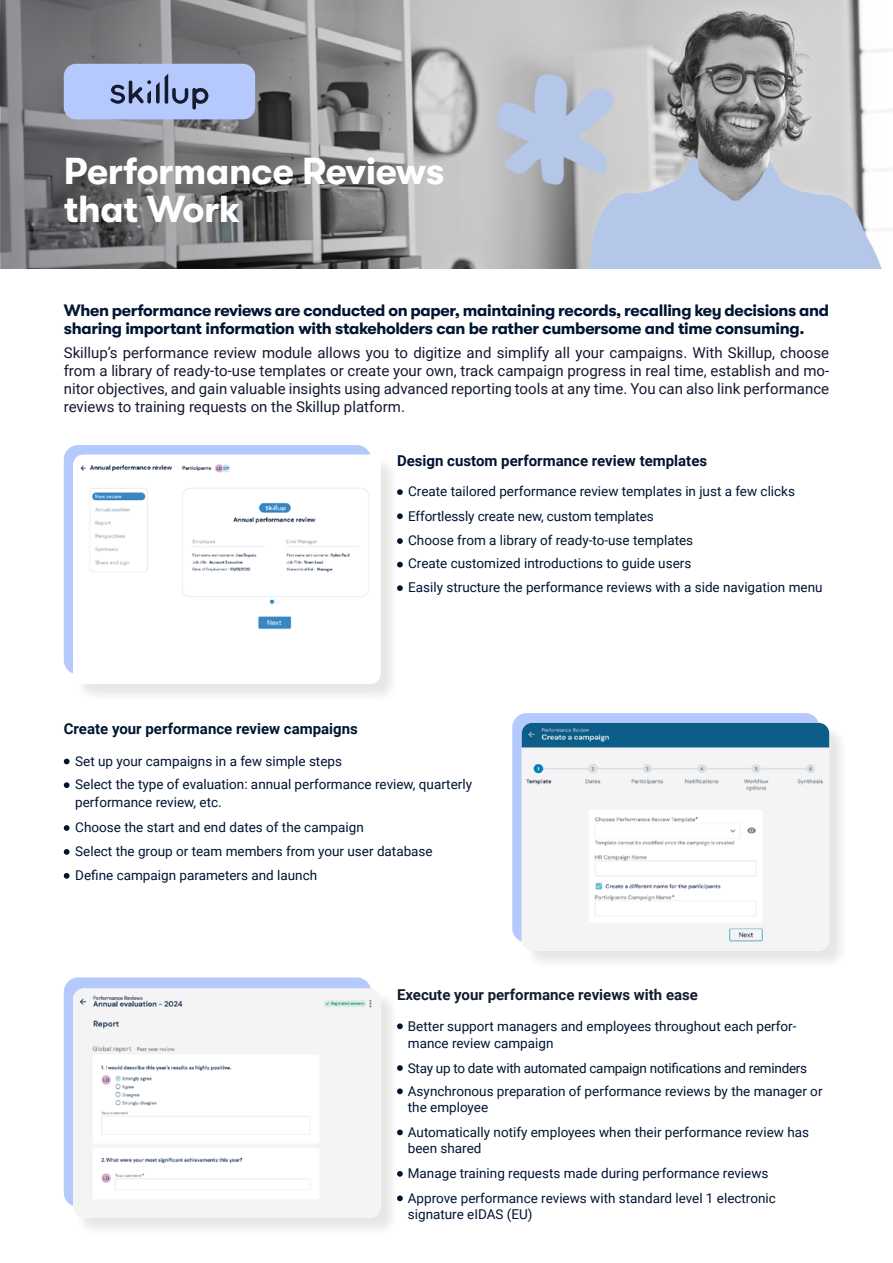
<style>
.page{position:relative;width:893px;height:1263px;background:#fff}
.page>*{position:absolute;margin:0;border:0;box-sizing:border-box;transform-origin:0 0}
.t1{font:700 37.5px/37.5px "GT Walsheim Pro";letter-spacing:-.01em;color:#fff}
.t2{font:700 16.5px/18px "GT Walsheim Pro";letter-spacing:-.02em;color:#001432}
.t3{font:15px/18px "Roboto";color:#141a30;text-align:justify}
.t4{font:700 15px "Roboto";color:#001432}
.t5{font:700 15px "Roboto";color:#141a30}
.t6{font:13.5px/24.2px "Roboto";color:#001432}
</style>
<div class="page">
<img style="left:0;top:0;width:893px;height:268px">
<div style="left:64px;top:64px;width:191px;height:55px;background:#b5c9fc;border-radius:12px"></div>
<svg style="left:110px;top:74px;width:98px;height:36px"></svg>
<svg style="left:400px;top:489px;width:3px;height:6px"></svg>
<svg style="left:400px;top:513px;width:3px;height:6px"></svg>
<svg style="left:400px;top:538px;width:3px;height:6px"></svg>
<svg style="left:400px;top:562px;width:3px;height:5px"></svg>
<svg style="left:400px;top:585px;width:3px;height:6px"></svg>
<svg style="left:64px;top:759px;width:6px;height:5px"></svg>
<svg style="left:64px;top:782px;width:6px;height:6px"></svg>
<svg style="left:64px;top:825px;width:6px;height:6px"></svg>
<svg style="left:64px;top:849px;width:6px;height:6px"></svg>
<svg style="left:64px;top:873px;width:6px;height:6px"></svg>
<div style="left:64px;top:445px;width:307px;height:229px;background:#b5c9fc;border-radius:14px"></div>
<div style="left:512px;top:713px;width:308px;height:229px;background:#b5c9fc;border-radius:14px"></div>
<div style="left:64px;top:977px;width:307px;height:230px;background:#b5c9fc;border-radius:14px"></div>
<div style="left:75px;top:456px;width:325px;height:247px;background:#000;opacity:.1"></div>
<img style="left:73px;top:455px;width:308px;height:228px">
<div style="left:524px;top:725px;width:324px;height:244px;background:#000;opacity:.1"></div>
<img style="left:522px;top:723px;width:307px;height:228px">
<svg style="left:400px;top:1023px;width:3px;height:6px"></svg>
<svg style="left:400px;top:1065px;width:3px;height:6px"></svg>
<svg style="left:400px;top:1088px;width:3px;height:6px"></svg>
<svg style="left:400px;top:1129px;width:3px;height:6px"></svg>
<svg style="left:400px;top:1171px;width:3px;height:6px"></svg>
<svg style="left:400px;top:1195px;width:3px;height:6px"></svg>
<div style="left:75px;top:990px;width:325px;height:247px;background:#000;opacity:.1"></div>
<img style="left:73px;top:988px;width:308px;height:230px">
<h1 class="t1" style="left:64px;top:153px;width:382px">Performance Reviews that Work</h1>
<p class="t2" style="left:64px;top:302px;width:767px">When performance reviews are conducted on paper, maintaining records, recalling key decisions and sharing important information with stakeholders can be rather cumbersome and time consuming.</p>
<p class="t3" style="left:64px;top:343px;width:767px">Skillup’s performance review module allows you to digitize and simplify all your campaigns. With Skillup, choose from a library of ready-to-use templates or create your own, track campaign progress in real time, establish and mo&shy;nitor objectives, and gain valuable insights using advanced reporting tools at any time. You can also link performance reviews to training requests on the Skillup platform.</p>
<p class="t4" style="left:397px;top:450px;width:312px">Design custom performance review templates</p>
<p class="t6" style="left:408px;top:479px;width:388px;line-height:24.9px">Create tailored performance review templates in just a few clicks<br>Effortlessly create new, custom templates</p>
<p class="t6" style="left:408px;top:528px;width:416px;line-height:23.5px">Choose from a library of ready-to-use templates<br>Create customized introductions to guide users<br>Easily structure the performance reviews with a side navigation menu</p>
<p class="t4" style="left:64px;top:718px;width:296px">Create your performance review campaigns</p>
<p class="t6" style="left:75px;top:748px;width:398px;line-height:23.4px">Set up your campaigns in a few simple steps<br>Select the type of evaluation: annual performance review, quarterly</p>
<p class="t6" style="left:75px;top:789px;width:359px">performance review, etc.<br>Choose the start and end dates of the campaign<br>Select the group or team members from your user database Define campaign parameters and launch</p>
<p class="t5" style="left:397px;top:984px;width:302px">Execute your performance reviews with ease</p>
<p class="t6" style="left:408px;top:1018px;width:390px;line-height:16.5px">Better support managers and employees throughout each perfor&shy;mance review campaign</p>
<p class="t6" style="left:408px;top:1056px;width:416px;line-height:23.2px">Stay up to date with automated campaign notifications and reminders<br>Asynchronous preparation of performance reviews by the manager or</p>
<p class="t6" style="left:408px;top:1095px;width:403px;line-height:24.6px">the employee<br>Automatically notify employees when their performance review has</p>
<p class="t6" style="left:408px;top:1136px;width:369px;line-height:24.8px">been shared<br>Manage training requests made during performance reviews<br>Approve performance reviews with standard level 1 electronic</p>
<p class="t6" style="left:408px;top:1202px;width:126px">signature eIDAS (EU)</p>
</div>
